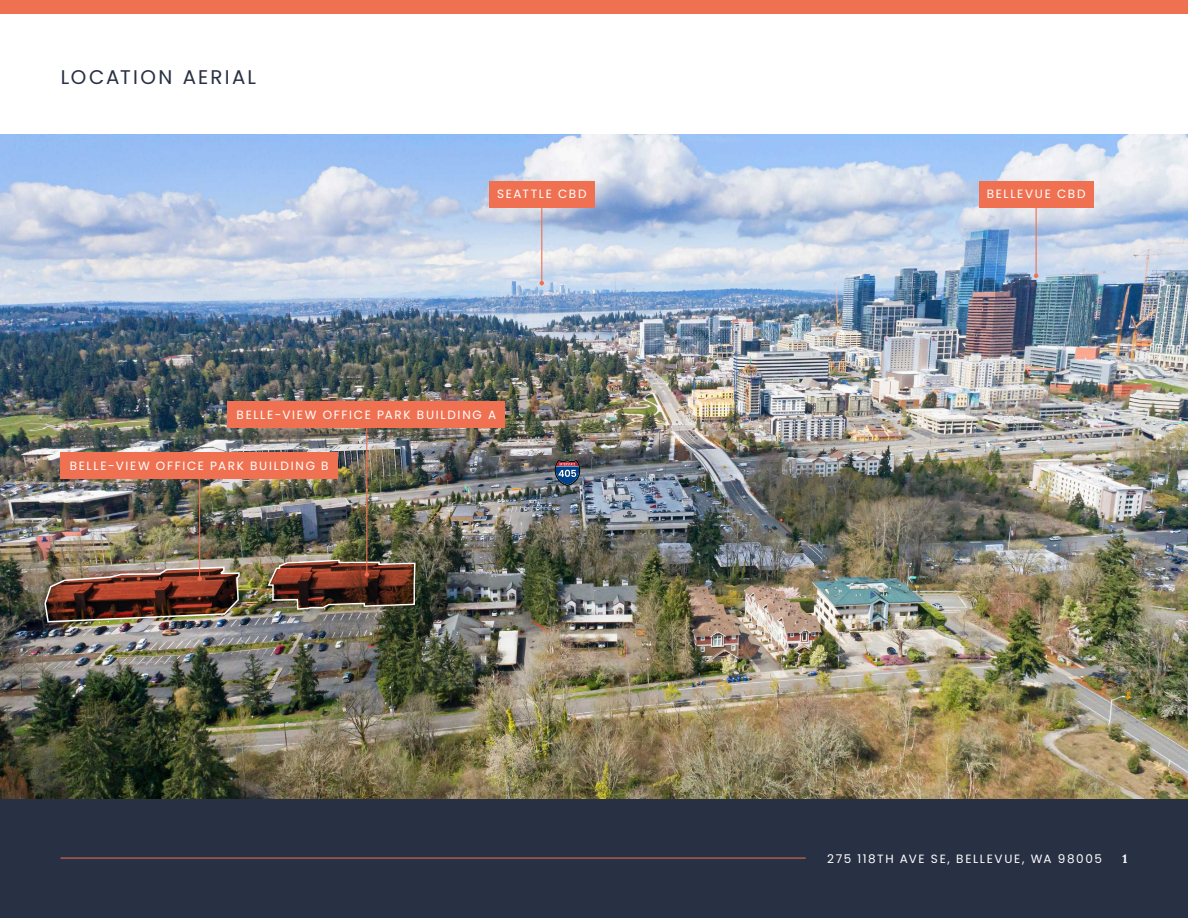
<style>
.page{position:relative;width:1188px;height:918px;background:#fff}
.page>*{position:absolute;margin:0;border:0;box-sizing:border-box;transform-origin:0 0}
.t1{font:19.8px "Poppins";letter-spacing:.115em;color:#283043}
.t2{font:12px "Poppins";letter-spacing:.14em;color:#fff}
.t3{font:700 12px "Lora";color:#fff}
</style>
<div class="page">
<div style="left:0;top:798px;width:1188px;height:120px;background:#283043"></div>
<div style="left:0;top:0;width:1188px;height:13px;background:#f07151"></div>
<img style="left:0;top:134px;width:1188px;height:664px">
<div style="left:228px;top:401px;width:277px;height:27px;background:#f07151"></div>
<hr style="left:366px;top:422px;width:1px;height:152px;background:#f07151">
<img style="left:266px;top:559px;width:150px;height:52px">
<hr style="left:1036px;top:187px;width:1px;height:89px;background:#f07151">
<svg style="left:1034px;top:274px;width:4px;height:4px"></svg>
<hr style="left:541px;top:200px;width:1px;height:83px;background:#f07151">
<svg style="left:540px;top:281px;width:4px;height:4px"></svg>
<svg style="left:555px;top:461px;width:25px;height:24px"></svg>
<hr style="left:60px;top:858px;width:746px;height:1px;background:#f07151">
<div style="left:489px;top:181px;width:106px;height:26px;background:#f07151"></div>
<div style="left:979px;top:181px;width:114px;height:26px;background:#f07151"></div>
<div style="left:61px;top:453px;width:277px;height:26px;background:#f07151"></div>
<hr style="left:199px;top:473px;width:1px;height:106px;background:#f07151">
<img style="left:44px;top:566px;width:197px;height:57px">
<p class="t1" style="left:61px;top:65px;width:197px">LOCATION AERIAL</p>
<p class="t2" style="left:497px;top:187px;width:91px">SEATTLE CBD</p>
<p class="t2" style="left:987px;top:187px;width:100px">BELLEVUE CBD</p>
<p class="t2" style="left:237px;top:407px;width:261px">BELLE-VIEW OFFICE PARK BUILDING A</p>
<p class="t2" style="left:70px;top:459px;width:260px">BELLE-VIEW OFFICE PARK BUILDING B</p>
<p class="t2" style="left:827px;top:852px;width:276px">275 118TH AVE SE, BELLEVUE, WA 98005</p>
<p class="t3" style="left:1122px;top:849px;width:6px">1</p>
</div>
